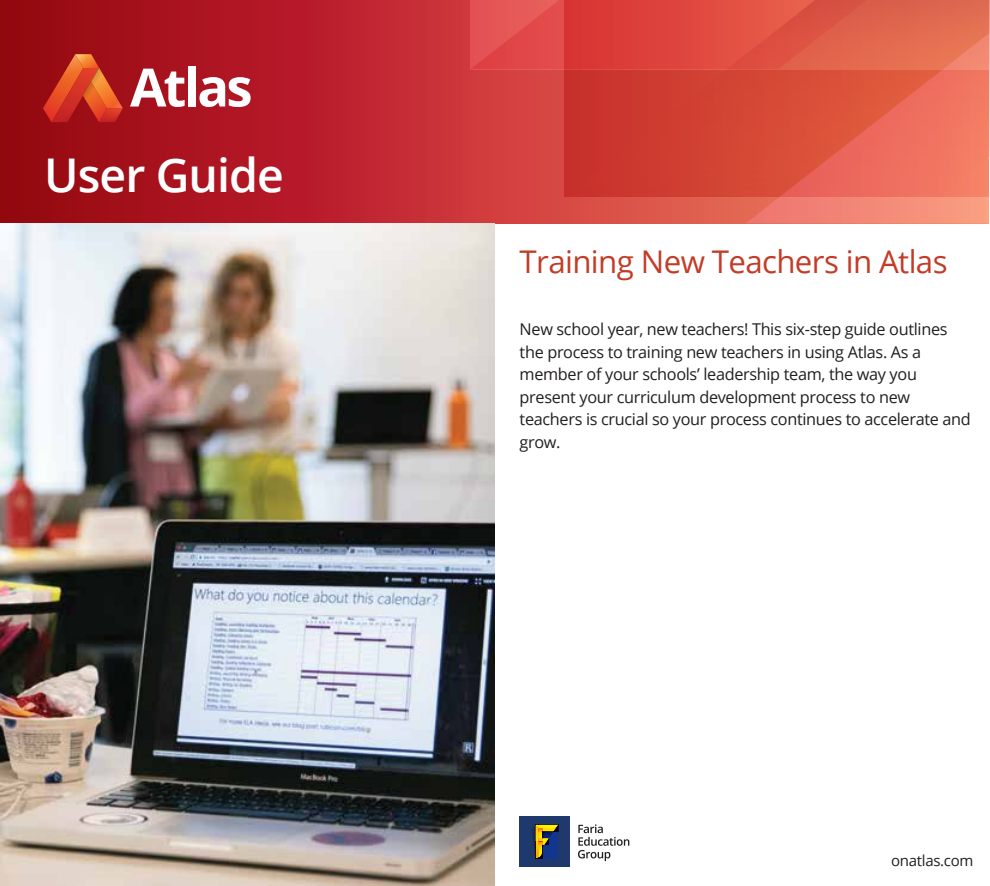
<style>
.page{position:relative;width:990px;height:886px;background:#fff}
.page>*{position:absolute;margin:0;border:0;box-sizing:border-box;transform-origin:0 0}
.t1{font:700 52.88px "Open Sans";letter-spacing:-.055em;color:#fff}
.t2{font:600 46.5px "Open Sans";letter-spacing:-.02em;color:#fff}
.t3{font:31.25px "Open Sans";letter-spacing:-.02em;color:#c23c27}
.t4{font:16.25px/22.5px "Open Sans";letter-spacing:-.02em;color:#231f20}
.t5{font:15px "Open Sans";letter-spacing:-.02em;color:#231f20}
</style>
<div class="page">
<svg style="left:0;top:0;width:746px;height:223px;background:#b62129"></svg>
<svg style="left:43px;top:54px;width:80px;height:68px;background:#c53721"></svg>
<img style="left:0;top:223px;width:495px;height:663px">
<svg style="left:471px;top:0;width:93px;height:69px;background:#e24e4f"></svg>
<svg style="left:564px;top:0;width:182px;height:196px;background:#d33d33"></svg>
<svg style="left:746px;top:0;width:244px;height:223px;background:#e56752"></svg>
<div style="left:520px;top:816px;width:50px;height:51px;background:#1f396c"></div>
<svg style="left:532px;top:825px;width:26px;height:33px"></svg>
<svg style="left:578px;top:824px;width:51px;height:37px"></svg>
<h1 class="t1" style="left:130px;top:50px;width:124px">Atlas</h1>
<h2 class="t2" style="left:44px;top:143px;width:241px">User Guide</h2>
<h3 class="t3" style="left:520px;top:240px;width:430px">Training New Teachers in Atlas</h3>
<p class="t4" style="left:520px;top:318px;width:453px">New school year, new teachers! This six-step guide outlines the process to training new teachers in using Atlas. As a member of your schools’ leadership team, the way you present your curriculum development process to new teachers is crucial so your process continues to accelerate and grow.</p>
<p class="t5" style="left:891px;top:850px;width:84px">onatlas.com</p>
</div>
